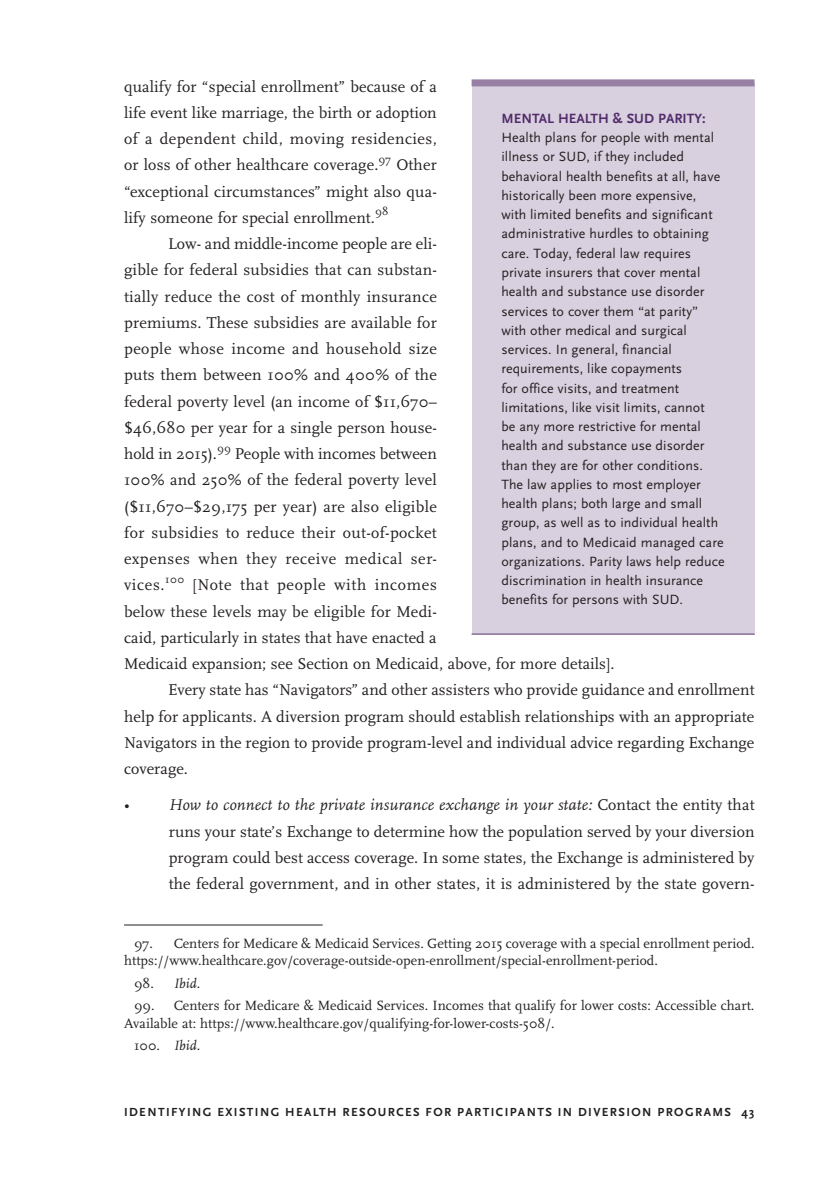
<style>
.page{position:relative;width:834px;height:1181px;background:#fff}
.page>*{position:absolute;margin:0;border:0;box-sizing:border-box;transform-origin:0 0}
.t1{font:16.28px/26.2px "Scala";letter-spacing:.01em;color:#231f20;text-align:justify}
.t2{font:16.28px "Scala";letter-spacing:.04em;color:#231f20}
.t3{font:16.28px "Scala";letter-spacing:.03em;color:#231f20}
.t4{font:14px/19.2px "Scala Sans";letter-spacing:.005em;color:#231f20}
.t5{font:14px/17.5px "Scala";letter-spacing:.005em;color:#231f20}
.t6{font:700 14px "Scala Sans";letter-spacing:.005em;color:#522c6c}
.t7{font:700 12.25px "Scala Sans";letter-spacing:.115em;color:#231f20}
.s1{font-style:italic}
</style>
<div class="page">
<hr style="left:124px;top:924px;width:198px;height:1px;background:#231f20">
<div style="left:471px;top:83px;width:283px;height:551px;background:#d8d0de"></div>
<div style="left:471px;top:79px;width:283px;height:7px;background:#9780a4"></div>
<hr style="left:471px;top:633px;width:283px;height:2px;background:#9780a4">
<p class="t1" style="left:124px;top:74px;width:314px">qualify for “special enrollment” because of a life event like marriage, the birth or adoption of a dependent child, moving residencies, or loss of other healthcare coverage.<sup>97</sup> Other “exceptional circumstances” might also qua&shy;lify someone for special enrollment.<sup>98</sup></p>
<p class="t1" style="left:168px;top:232px;width:270px">Low- and middle-income people are eli-</p>
<p class="t1" style="left:124px;top:258px;width:314px">gible for federal subsidies that can substan-</p>
<p class="t1" style="left:124px;top:284px;width:314px">tially reduce the cost of monthly insurance</p>
<p class="t1" style="left:124px;top:310px;width:314px">premiums. These subsidies are available for</p>
<p class="t3" style="left:124px;top:342px;width:314px">people whose income and household size</p>
<p class="t1" style="left:124px;top:363px;width:314px">puts them between 100% and 400% of the</p>
<p class="t1" style="left:124px;top:389px;width:314px">federal poverty level (an income of $11,670–</p>
<p class="t1" style="left:124px;top:415px;width:314px">$46,680 per year for a single person house-</p>
<p class="t1" style="left:124px;top:442px;width:314px">hold in 2015).<sup>99</sup> People with incomes between</p>
<p class="t1" style="left:124px;top:468px;width:314px">100% and 250% of the federal poverty level</p>
<p class="t1" style="left:124px;top:494px;width:314px">($11,670–$29,175 per year) are also eligible</p>
<p class="t1" style="left:124px;top:520px;width:314px">for subsidies to reduce their out-of-pocket</p>
<p class="t2" style="left:124px;top:552px;width:314px">expenses when they receive medical ser-</p>
<p class="t2" style="left:124px;top:578px;width:314px">vices.<sup>100</sup> [Note that people with incomes</p>
<p class="t1" style="left:124px;top:599px;width:314px">below these levels may be eligible for Medi-</p>
<p class="t1" style="left:124px;top:625px;width:314px">caid, particularly in states that have enacted a</p>
<p class="t1" style="left:124px;top:652px;width:492px">Medicaid expansion; see Section on Medicaid, above, for more details].</p>
<p class="t1" style="left:168px;top:678px;width:587px">Every state has “Navigators” and other assisters who provide guidance and enrollment</p>
<p class="t1" style="left:124px;top:704px;width:631px">help for applicants. A diversion program should establish relationships with an appropriate</p>
<p class="t1" style="left:124px;top:730px;width:631px">Navigators in the region to provide program-level and individual advice regarding Exchange</p>
<p class="t1" style="left:124px;top:757px;width:65px">coverage.</p>
<p class="t1" style="left:169px;top:793px;width:587px;text-indent:-45px">• <span class="s1">How to connect to the private insurance exchange in your state:</span> Contact the entity that runs your state’s Exchange to determine how the population served by your diversion program could best access coverage. In some states, the Exchange is administered by the federal government, and in other states, it is administered by the state govern-</p>
<p class="t6" style="left:501px;top:113px;width:206px">MENTAL HEALTH &amp; SUD PARITY:</p>
<p class="t4" style="left:501px;top:129px;width:225px">Health plans for people with mental illness or SUD, if they included behavioral health benefits at all, have historically been more expensive, with limited benefits and significant administrative hurdles to obtaining care. Today, federal law requires private insurers that cover mental health and substance use disorder services to cover them “at parity” with other medical and surgical services. In general, financial requirements, like copayments<br>for office visits, and treatment limitations, like visit limits, cannot<br>be any more restrictive for mental health and substance use disorder than they are for other conditions.<br>The law applies to most employer health plans; both large and small group, as well as to individual health plans, and to Medicaid managed care organizations. Parity laws help reduce discrimination in health insurance benefits for persons with SUD.</p>
<p class="t5" style="left:124px;top:935px;width:631px;text-indent:10px">97. Centers for Medicare &amp; Medicaid Services. Getting 2015 coverage with a special enrollment period. https://www.healthcare.gov/coverage-outside-open-enrollment/special-enrollment-period.</p>
<p class="t5" style="left:134px;top:975px;width:68px">98. <span class="s1">Ibid</span>.</p>
<p class="t5" style="left:124px;top:998px;width:631px;text-indent:10px">99. Centers for Medicare &amp; Medicaid Services. Incomes that qualify for lower costs: Accessible chart.<br>Available at: https://www.healthcare.gov/qualifying-for-lower-costs-508/.</p>
<p class="t5" style="left:134px;top:1038px;width:68px">100. <span class="s1">Ibid</span>.</p>
<p class="t7" style="left:124px;top:1106px;width:632px">IDENTIFYING EXISTING HEALTH RESOURCES FOR PARTICIPANTS IN DIVERSION PROGRAMS 43</p>
</div>
